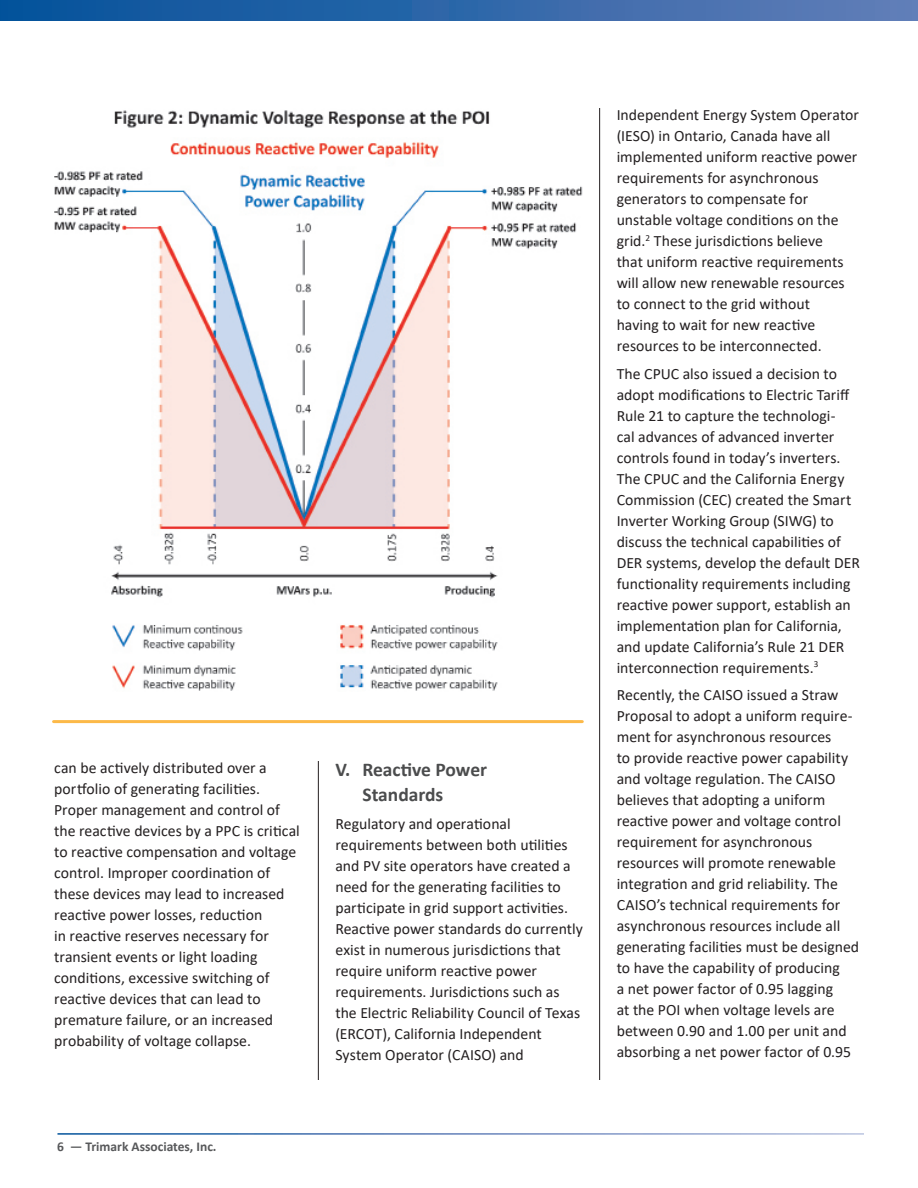
<style>
.page{position:relative;width:918px;height:1188px;background:#fff}
.page>*{position:absolute;margin:0;border:0;box-sizing:border-box;transform-origin:0 0}
.Heading_1{font:700 19.5px/25.5px "Calibri";color:#4b4c4d}
.Body{font:15.75px/21px "Calibri";color:#231f20}
.t1{font:700 13.5px "Calibri";color:#57585a}
</style>
<div class="page">
<div style="left:0;top:0;width:918px;height:21px;background:linear-gradient(to right,#00519a,#617db7)"></div>
<hr style="left:318px;top:108px;width:1px;height:972px;background:#231f20">
<hr style="left:599px;top:108px;width:1px;height:972px;background:#231f20">
<div style="left:54px;top:662px;width:529px;height:99px;background:#fff"></div>
<img style="left:54px;top:108px;width:529px;height:583px">
<hr style="left:54px;top:720px;width:528px;height:3px;background:#fcb948">
<p class="Body" style="left:54px;top:757px;width:247px">can be actively distributed over a portfolio of generating facilities.<br>Proper management and control of the reactive devices by a PPC is critical to reactive compensation and voltage control. Improper coordination of these devices may lead to increased reactive power losses, reduction<br>in reactive reserves necessary for transient events or light loading conditions, excessive switching of reactive devices that can lead to premature failure, or an increased probability of voltage collapse.</p>
<p class="Heading_1" style="left:362px;top:756px;width:126px;text-indent:-27px">V. Reactive Power<br>Standards</p>
<p class="Body" style="left:335px;top:813px;width:249px">Regulatory and operational requirements between both utilities and PV site operators have created a need for the generating facilities to participate in grid support activities.<br>Reactive power standards do currently exist in numerous jurisdictions that require uniform reactive power requirements. Jurisdictions such as the Electric Reliability Council of Texas (ERCOT), California Independent System Operator (CAISO) and</p>
<p class="t1" style="left:57px;top:1137px;width:161px">6 — Trimark Associates, Inc.</p>
<p class="Body" style="left:617px;top:104px;width:244px">Independent Energy System Operator (IESO) in Ontario, Canada have all implemented uniform reactive power requirements for asynchronous generators to compensate for unstable voltage conditions on the grid.<sup>2</sup> These jurisdictions believe<br>that uniform reactive requirements will allow new renewable resources to connect to the grid without<br>having to wait for new reactive resources to be interconnected.</p>
<p class="Body" style="left:617px;top:362px;width:245px">The CPUC also issued a decision to adopt modifications to Electric Tariff Rule 21 to capture the technologi-<br>cal advances of advanced inverter controls found in today’s inverters.<br>The CPUC and the California Energy Commission (CEC) created the Smart Inverter Working Group (SIWG) to discuss the technical capabilities of DER systems, develop the default DER functionality requirements including reactive power support, establish an implementation plan for California, and update California’s Rule 21 DER interconnection requirements.<sup>3</sup></p>
<p class="Body" style="left:617px;top:684px;width:244px">Recently, the CAISO issued a Straw Proposal to adopt a uniform require&shy;ment for asynchronous resources<br>to provide reactive power capability and voltage regulation. The CAISO believes that adopting a uniform reactive power and voltage control requirement for asynchronous resources will promote renewable integration and grid reliability. The CAISO’s technical requirements for asynchronous resources include all generating facilities must be designed to have the capability of producing<br>a net power factor of 0.95 lagging<br>at the POI when voltage levels are between 0.90 and 1.00 per unit and absorbing a net power factor of 0.95</p>
</div>
